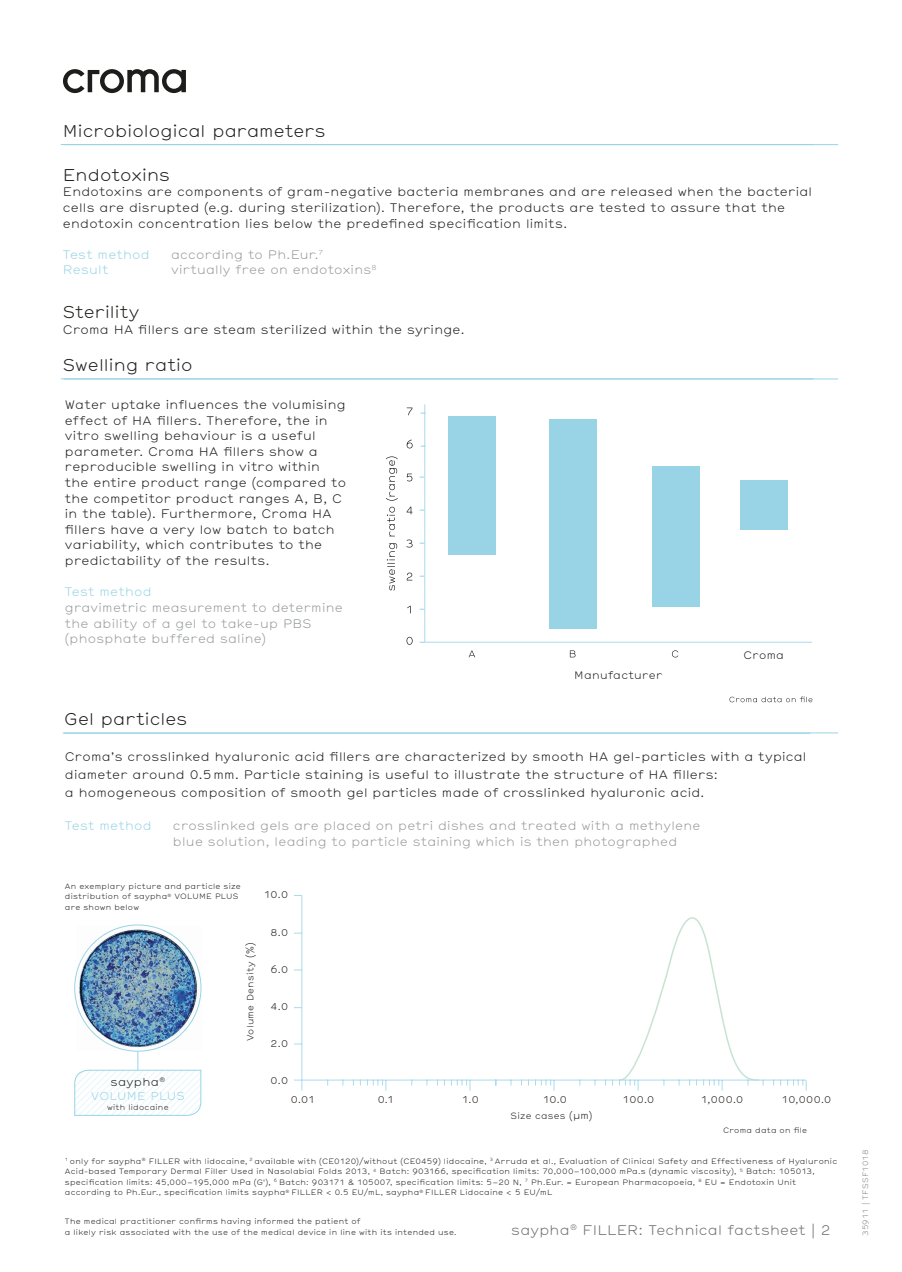
<style>
.page{position:relative;width:902px;height:1272px;background:#fff}
.page>*{position:absolute;margin:0;border:0;box-sizing:border-box;transform-origin:0 0}
.t1{font:300 16.5px "Hermes";letter-spacing:.01em;color:#1d1d1b}
.t2{font:300 13.5px "Hermes";letter-spacing:.02em;color:#70706f}
.t3{font:300 12px/15.6px "Hermes";letter-spacing:.025em;color:#1d1d1b}
.t4{font:300 12px/15.6px "Hermes";letter-spacing:.025em;color:#96999b}
.t5{font:300 12px "Hermes";letter-spacing:.03em;color:#98d4e5}
.t6{font:300 11.1px/14.1px "Hermes";letter-spacing:.025em;color:#98d4e5;text-align:center}
.t7{font:300 10.5px "Hermes";letter-spacing:.035em;color:#1d1d1b}
.t8{font:300 9.6px "Hermes";letter-spacing:.02em;color:#1d1d1b}
.t9{font:300 8.7px "Hermes";letter-spacing:.04em;color:#1d1d1b}
.t10{font:300 7.5px/10.5px "Hermes";letter-spacing:.035em;color:#1d1d1b}
.t11{font:300 7.5px "Hermes";letter-spacing:.01em;color:#878787}
.s1{font-size:9.6px}
.s2{color:#1d1d1b}
</style>
<div class="page">
<hr style="left:61px;top:144px;width:752px;height:1px;background:#98d4e5">
<hr style="left:61px;top:378px;width:752px;height:1px;background:#98d4e5">
<svg style="left:63px;top:69px;width:123px;height:24px"></svg>
<img style="left:76px;top:926px;width:125px;height:124px">
<svg style="left:74px;top:1051px;width:127px;height:64px"></svg>
<hr style="left:63px;top:732px;width:747px;height:1px;background:#98d4e5">
<hr style="left:64px;top:144px;width:774px;height:1px;background:#98d4e5">
<hr style="left:64px;top:378px;width:774px;height:1px;background:#98d4e5">
<hr style="left:64px;top:732px;width:774px;height:1px;background:#98d4e5">
<svg style="left:294px;top:895px;width:512px;height:196px"></svg>
<svg style="left:424px;top:404px;width:388px;height:239px"></svg>
<div style="left:448px;top:416px;width:47px;height:139px;background:#98d4e5"></div>
<div style="left:550px;top:419px;width:47px;height:210px;background:#98d4e5"></div>
<div style="left:652px;top:466px;width:47px;height:141px;background:#98d4e5"></div>
<div style="left:740px;top:480px;width:47px;height:49px;background:#98d4e5"></div>
<svg style="left:468px;top:650px;width:7px;height:7px"></svg>
<svg style="left:406px;top:637px;width:6px;height:7px"></svg>
<svg style="left:406px;top:572px;width:6px;height:8px"></svg>
<svg style="left:406px;top:539px;width:6px;height:8px"></svg>
<svg style="left:406px;top:506px;width:6px;height:8px"></svg>
<svg style="left:406px;top:439px;width:6px;height:9px"></svg>
<svg style="left:569px;top:650px;width:6px;height:7px"></svg>
<svg style="left:671px;top:650px;width:7px;height:7px"></svg>
<svg style="left:386px;top:456px;width:11px;height:134px"></svg>
<svg style="left:407px;top:473px;width:5px;height:8px"></svg>
<svg style="left:406px;top:407px;width:6px;height:8px"></svg>
<svg style="left:729px;top:696px;width:83px;height:6px"></svg>
<h1 class="t1" style="left:63px;top:119px;width:264px">Microbiological parameters</h1>
<h1 class="t1" style="left:63px;top:163px;width:108px">Endotoxins</h1>
<p class="t3" style="left:63px;top:183px;width:750px">Endotoxins are components of gram-negative bacteria membranes and are released when the bacterial cells are disrupted (e.g. during sterilization). Therefore, the products are tested to assure that the endotoxin concentration lies below the predefined specification limits.</p>
<p class="t5" style="left:63px;top:246px;width:88px">Test method</p>
<p class="t4" style="left:171px;top:246px;width:154px">according to Ph.Eur.<sup>7</sup></p>
<p class="t5" style="left:63px;top:261px;width:47px">Result</p>
<p class="t4" style="left:171px;top:261px;width:207px">virtually free on endotoxins<sup>8</sup></p>
<h1 class="t1" style="left:63px;top:300px;width:78px">Sterility</h1>
<p class="t3" style="left:63px;top:321px;width:403px">Croma HA fillers are steam sterilized within the syringe.</p>
<h1 class="t1" style="left:63px;top:353px;width:131px">Swelling ratio</h1>
<p class="t3" style="left:65px;top:396px;width:283px">Water uptake influences the volumising effect of HA fillers. Therefore, the in vitro swelling behaviour is a useful parameter. Croma HA fillers show a reproducible swelling in vitro within the entire product range (compared to the competitor product ranges A, B, C in the table). Furthermore, Croma HA fillers have a very low batch to batch variability, which contributes to the predictability of the results.</p>
<p class="t5" style="left:65px;top:583px;width:88px">Test method</p>
<p class="t4" style="left:65px;top:599px;width:279px">gravimetric measurement to determine the ability of a gel to take-up PBS (phosphate buffered saline)</p>
<p class="t7" style="left:574px;top:668px;width:89px">Manufacturer</p>
<p class="t7" style="left:743px;top:647px;width:42px">Croma</p>
<h1 class="t1" style="left:64px;top:707px;width:124px">Gel particles</h1>
<p class="t3" style="left:65px;top:746px;width:743px;line-height:18px">Croma’s crosslinked hyaluronic acid fillers are characterized by smooth HA gel-particles with a typical diameter around 0.5 mm. Particle staining is useful to illustrate the structure of HA fillers:<br>a homogeneous composition of smooth gel particles made of crosslinked hyaluronic acid.</p>
<p class="t5" style="left:65px;top:817px;width:88px">Test method</p>
<p class="t4" style="left:173px;top:817px;width:529px">crosslinked gels are placed on petri dishes and treated with a methylene blue solution, leading to particle staining which is then photographed</p>
<p class="t10" style="left:65px;top:880px;width:177px">An exemplary picture and particle size distribution of saypha<sup>®</sup> VOLUME PLUS are shown below</p>
<p class="t9" style="left:244px;top:1041px;width:100px;rotate:-90deg">Volume Density <span class="s1">(%)</span></p>
<p class="t8" style="left:264px;top:887px;width:26px">10.0</p>
<p class="t8" style="left:270px;top:925px;width:19px">8.0</p>
<p class="t8" style="left:270px;top:962px;width:19px">6.0</p>
<p class="t8" style="left:270px;top:999px;width:19px">4.0</p>
<p class="t8" style="left:270px;top:1036px;width:19px">2.0</p>
<p class="t6" style="left:91px;top:1073px;width:95px"><span class="s2">saypha</span><sup>®<br></sup>VOLUME PLUS</p>
<p class="t10" style="left:107px;top:1101px;width:63px">with lidocaine</p>
<p class="t8" style="left:270px;top:1073px;width:19px">0.0</p>
<p class="t8" style="left:291px;top:1092px;width:26px">0.01</p>
<p class="t8" style="left:377px;top:1092px;width:18px">0.1</p>
<p class="t8" style="left:461px;top:1092px;width:19px">1.0</p>
<p class="t8" style="left:542px;top:1092px;width:26px">10.0</p>
<p class="t8" style="left:622px;top:1092px;width:33px">100.0</p>
<p class="t8" style="left:700px;top:1092px;width:44px">1,000.0</p>
<p class="t8" style="left:781px;top:1092px;width:51px">10,000.0</p>
<p class="t10" style="left:723px;top:1124px;width:85px">Croma data on file</p>
<p class="t9" style="left:510px;top:1109px;width:83px">Size cases <span class="s1">(µm)</span></p>
<p class="t10" style="left:65px;top:1155px;width:773px"><sup>1</sup> only for saypha<sup>®</sup> FILLER with lidocaine, <sup>2</sup> available with (CE0120)/without (CE0459) lidocaine, <sup>3</sup> Arruda et al., Evaluation of Clinical Safety and Effectiveness of Hyaluronic Acid-based Temporary Dermal Filler Used in Nasolabial Folds 2013, <sup>4</sup> Batch: 903166, specification limits: 70,000–100,000 mPa.s (dynamic viscosity), <sup>5</sup> Batch: 105013, specification limits: 45,000–195,000 mPa (G'), <sup>6</sup> Batch: 903171 &amp; 105007, specification limits: 5–20 N, <sup>7</sup> Ph.Eur. = European Pharmacopoeia, <sup>8</sup> EU = Endotoxin Unit according to Ph.Eur., specification limits saypha<sup>®</sup> FILLER &lt; 0.5 EU/mL, saypha<sup>®</sup> FILLER Lidocaine &lt; 5 EU/mL</p>
<p class="t10" style="left:65px;top:1215px;width:393px">The medical practitioner confirms having informed the patient of<br>a likely risk associated with the use of the medical device in line with its intended use.</p>
<p class="t2" style="left:511px;top:1219px;width:321px">saypha<sup>®</sup> FILLER: Technical factsheet | 2</p>
<p class="t11" style="left:859px;top:1235px;width:87px;rotate:-90deg">35911 | TFSSF1018</p>
</div>
